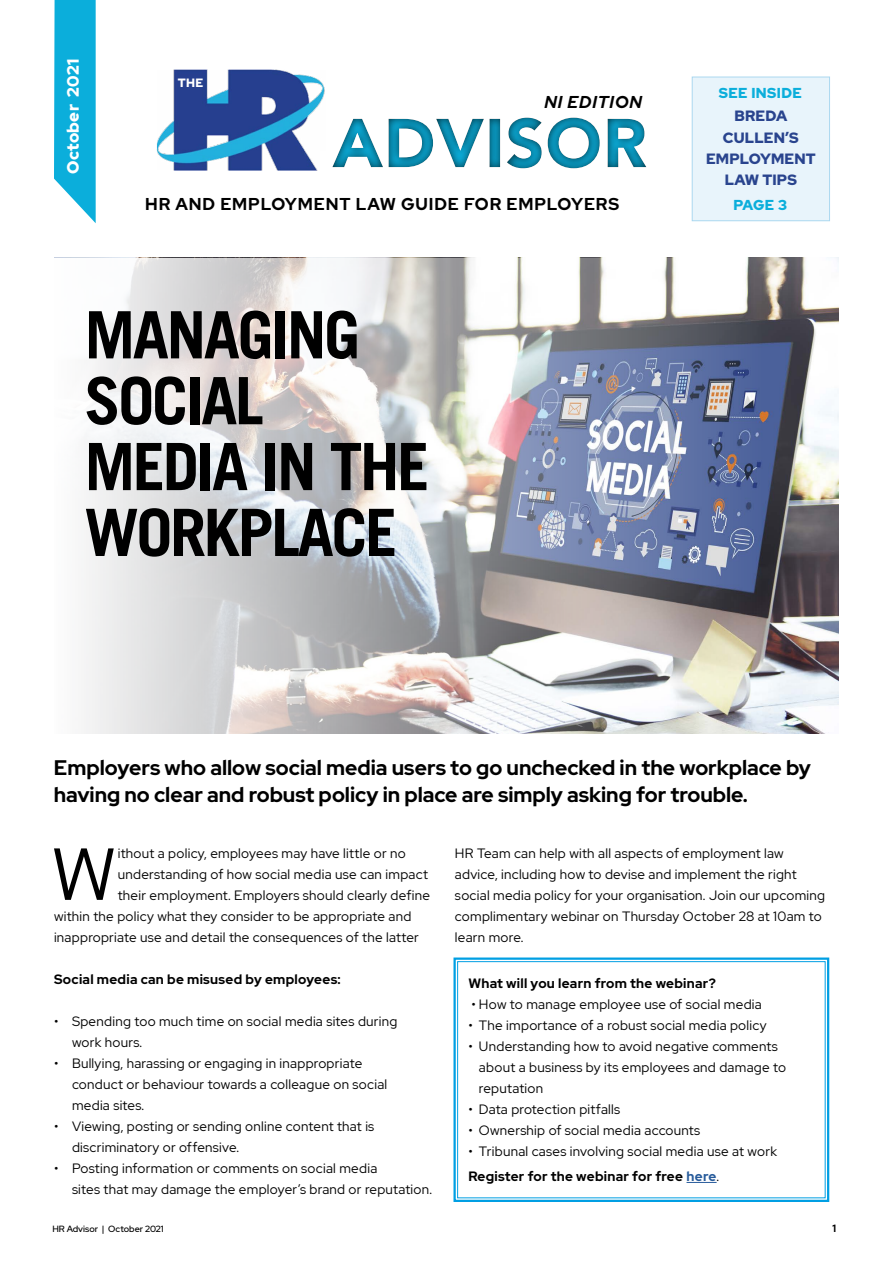
<style>
.page{position:relative;width:893px;height:1263px;background:#fff}
.page>*{position:absolute;margin:0;border:0;box-sizing:border-box;transform-origin:0 0}
.t1{font:73.5px "Red Hat Display";color:#000}
.t2{font:700 65.4px/65.8px "Trade Gothic LT";letter-spacing:-.04em;color:#000}
.t3{font:700 21px/27px "Red Hat Display";color:#000}
.t4{font:700 17.1px "Red Hat Display";letter-spacing:.05em;color:#000}
.t5{font:italic 700 17.1px "Red Hat Display";letter-spacing:.05em;color:#000}
.t6{font:900 16.5px "Red Hat Display";letter-spacing:.02em;color:#fff}
.t7{font:900 14.85px/21.3px "Red Hat Display";letter-spacing:.01em;color:#29448e;text-align:center}
.t8{font:900 14.4px "Red Hat Display";letter-spacing:.03em;color:#0baedb}
.t9{font:13.5px/21px "Red Hat Display";letter-spacing:.02em;color:#000}
.t10{font:700 13.5px "Red Hat Display";letter-spacing:.02em;color:#000}
.t11{font:900 12px "Red Hat Display";color:#fff}
.t12{font:700 10.5px "Red Hat Display";color:#000}
.t13{font:500 9px "Red Hat Display";color:#000}
.s1{font-weight:700}
.s2{font-weight:700;color:#275b9b}
</style>
<div class="page">
<img style="left:760px;top:258px;width:79px;height:475px">
<img style="left:84px;top:258px;width:676px;height:475px">
<svg style="left:54px;top:0;width:42px;height:223px;background:#26b7de"></svg>
<img style="left:157px;top:69px;width:168px;height:102px">
<div style="left:318px;top:108px;width:340px;height:61px;background:#000;opacity:.8"></div>
<div style="left:692px;top:77px;width:138px;height:144px;background:#e8f4fb;border:1px solid #abd8f0"></div>
<svg style="left:453px;top:957px;width:377px;height:245px"></svg>
<div style="left:457px;top:961px;width:368px;height:237px;border:1px solid #009fe3"></div>
<hr style="left:686px;top:1182px;width:31px;height:1px;background:#275b9b">
<p class="t6" style="left:62px;top:174px;width:116px;rotate:-90deg">October 2021</p>
<p class="t11" style="left:178px;top:75px;width:27px">THE</p>
<p class="t5" style="left:544px;top:91px;width:99px">NI EDITION</p>
<p class="t4" style="left:145px;top:192px;width:476px">HR AND EMPLOYMENT LAW GUIDE FOR EMPLOYERS</p>
<h2 class="t2" style="left:84px;top:301px;width:347px">MANAGING<br>SOCIAL<br>MEDIA IN THE<br>WORKPLACE</h2>
<p class="t8" style="left:719px;top:83px;width:85px">SEE INSIDE</p>
<p class="t7" style="left:706px;top:105px;width:111px">BREDA<br>CULLEN’S<br>EMPLOYMENT<br>LAW TIPS</p>
<p class="t8" style="left:734px;top:195px;width:55px">PAGE 3</p>
<h3 class="t3" style="left:54px;top:754px;width:759px">Employers who allow social media users to go unchecked in the workplace by having no clear and robust policy in place are simply asking for trouble.</h3>
<h1 class="t1" style="left:51px;top:826px;width:66px">W</h1>
<p class="t9" style="left:118px;top:842px;width:290px">ithout a policy, employees may have little or no</p>
<p class="t9" style="left:118px;top:863px;width:312px">understanding of how social media use can impact</p>
<p class="t9" style="left:118px;top:884px;width:314px">their employment. Employers should clearly define</p>
<p class="t9" style="left:54px;top:905px;width:359px">within the policy what they consider to be appropriate and</p>
<p class="t9" style="left:54px;top:926px;width:366px">inappropriate use and detail the consequences of the latter</p>
<p class="t10" style="left:54px;top:970px;width:288px">Social media can be misused by employees:</p>
<p class="t9" style="left:72px;top:1010px;width:327px;text-indent:-18px">• Spending too much time on social media sites during work hours.</p>
<p class="t9" style="left:72px;top:1052px;width:317px;text-indent:-18px">• Bullying, harassing or engaging in inappropriate conduct or behaviour towards a colleague on social media sites.</p>
<p class="t9" style="left:72px;top:1115px;width:304px;text-indent:-18px">• Viewing, posting or sending online content that is discriminatory or offensive.</p>
<p class="t9" style="left:72px;top:1157px;width:362px;text-indent:-18px">• Posting information or comments on social media<br>sites that may damage the employer’s brand or reputation.</p>
<p class="t9" style="left:455px;top:842px;width:372px">HR Team can help with all aspects of employment law advice, including how to devise and implement the right social media policy for your organisation. Join our upcoming complimentary webinar on Thursday October 28 at 10am to learn more.</p>
<p class="t10" style="left:468px;top:974px;width:249px">What will you learn from the webinar?</p>
<p class="t9" style="left:472px;top:993px;width:292px">• How to manage employee use of social media</p>
<p class="t9" style="left:468px;top:1014px;width:300px">• The importance of a robust social media policy</p>
<p class="t9" style="left:479px;top:1035px;width:309px;text-indent:-11px">• Understanding how to avoid negative comments about a business by its employees and damage to reputation</p>
<p class="t9" style="left:468px;top:1098px;width:153px">• Data protection pitfalls</p>
<p class="t9" style="left:468px;top:1119px;width:233px">• Ownership of social media accounts</p>
<p class="t9" style="left:468px;top:1138px;width:310px;line-height:25.5px">• Tribunal cases involving social media use at work<br><span class="s1">Register for the webinar for free</span> <span class="s2">here</span>.</p>
<p class="t13" style="left:52px;top:1223px;width:113px">HR Advisor | October 2021</p>
<p class="t12" style="left:833px;top:1222px;width:5px">1</p>
</div>
